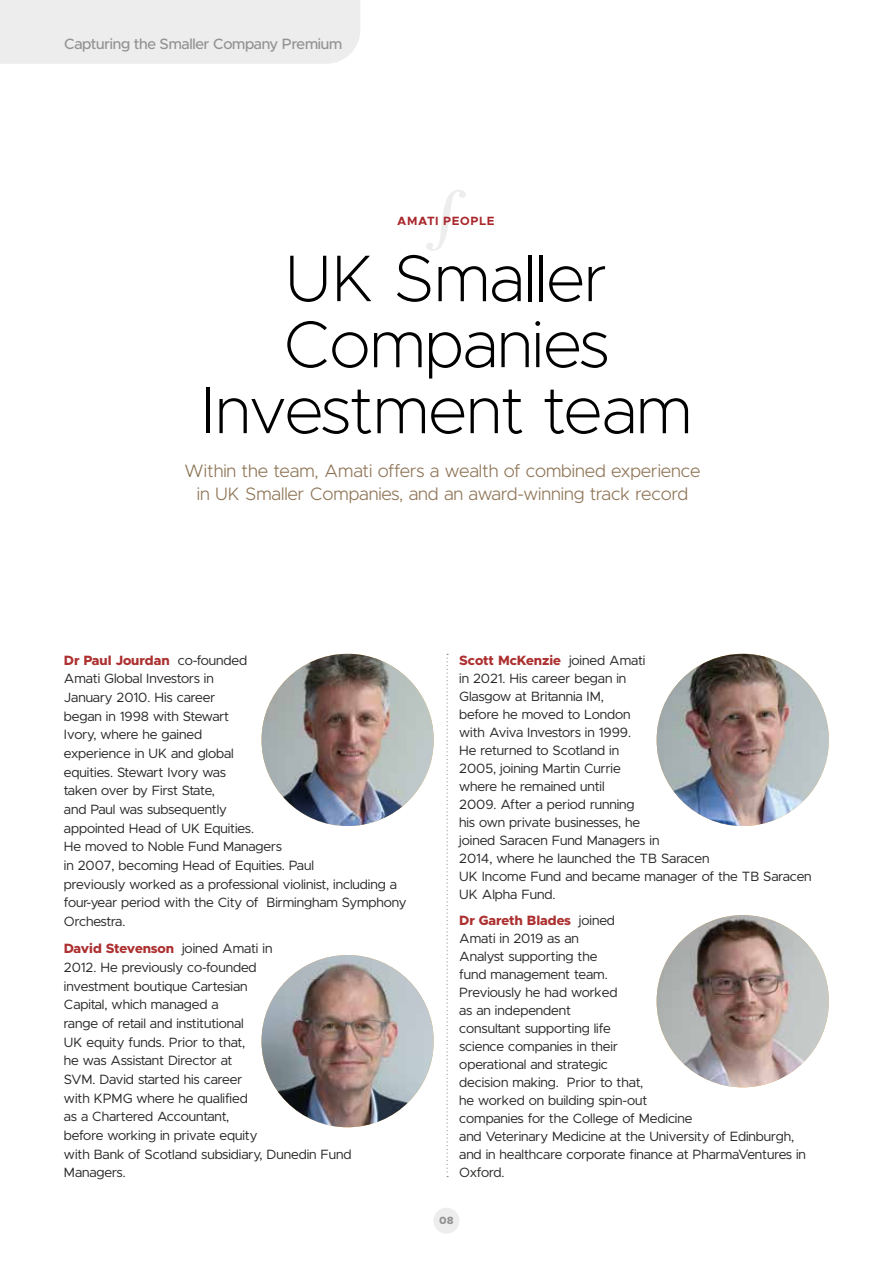
<style>
.page{position:relative;width:893px;height:1263px;background:#fff}
.page>*{position:absolute;margin:0;border:0;box-sizing:border-box;transform-origin:0 0}
.t1{font:200 66.15px/66px "Metropolis";letter-spacing:-.01em;color:#000;text-align:center}
.t2{font:300 18px/23.4px "Metropolis";letter-spacing:-.005em;color:#8e7455;text-align:center}
.t3{font:500 15px "Metropolis";letter-spacing:-.015em;color:#929292}
.t4{font:13.5px/18px "Metropolis";letter-spacing:-.005em;color:#282827}
.t5{font:700 12px "Metropolis";letter-spacing:.05em;color:#a9262b}
.t6{font:800 10.5px "Metropolis";color:#929292}
.s1{font-weight:800;color:#ad3131}
</style>
<div class="page">
<div style="left:433px;top:1208px;width:26px;height:26px;background:#ededed;border-radius:50%"></div>
<svg style="left:426px;top:190px;width:40px;height:61px"></svg>
<div style="left:0;top:0;width:360px;height:64px;background:#ededed"></div>
<svg style="left:446px;top:654px;width:2px;height:523px"></svg>
<img style="left:261px;top:654px;width:173px;height:172px;border-radius:86px">
<img style="left:261px;top:955px;width:173px;height:172px;border-radius:86px">
<img style="left:657px;top:654px;width:172px;height:172px;border-radius:86px">
<img style="left:657px;top:915px;width:172px;height:172px;border-radius:86px">
<p class="t3" style="left:64px;top:35px;width:279px">Capturing the Smaller Company Premium</p>
<p class="t5" style="left:397px;top:213px;width:99px">AMATI PEOPLE</p>
<h1 class="t1" style="left:200px;top:245px;width:493px">UK Smaller<br>Companies<br>Investment team</h1>
<h2 class="t2" style="left:184px;top:459px;width:518px">Within the team, Amati offers a wealth of combined experience in UK Smaller Companies, and an award-winning track record</h2>
<p class="t4" style="left:64px;top:651px;width:344px;line-height:18.6px"><span class="s1">Dr Paul Jourdan</span> co-founded<br>Amati Global Investors in<br>January 2010. His career<br>began in 1998 with Stewart<br>Ivory, where he gained<br>experience in UK and global<br>equities. Stewart Ivory was<br>taken over by First State,<br>and Paul was subsequently<br>appointed Head of UK Equities.<br>He moved to Noble Fund Managers<br>in 2007, becoming Head of Equities. Paul<br>previously worked as a professional violinist, including a four-year period with the City of Birmingham Symphony<br>Orchestra.</p>
<p class="t4" style="left:64px;top:939px;width:289px;line-height:18.6px"><span class="s1">David Stevenson</span> joined Amati in<br>2012. He previously co-founded<br>investment boutique Cartesian<br>Capital, which managed a<br>range of retail and institutional<br>UK equity funds. Prior to that,<br>he was Assistant Director at<br>SVM. David started his career<br>with KPMG where he qualified<br>as a Chartered Accountant,<br>before working in private equity<br>with Bank of Scotland subsidiary, Dunedin Fund<br>Managers.</p>
<p class="t4" style="left:459px;top:651px;width:354px"><span class="s1">Scott McKenzie</span> joined Amati<br>in 2021. His career began in<br>Glasgow at Britannia IM,<br>before he moved to London<br>with Aviva Investors in 1999.<br>He returned to Scotland in<br>2005, joining Martin Currie<br>where he remained until<br>2009. After a period running<br>his own private businesses, he<br>joined Saracen Fund Managers in<br>2014, where he launched the TB Saracen<br>UK Income Fund and became manager of the TB Saracen<br>UK Alpha Fund.</p>
<p class="t4" style="left:459px;top:911px;width:348px"><span class="s1">Dr Gareth Blades</span> joined<br>Amati in 2019 as an<br>Analyst supporting the<br>fund management team.<br>Previously he had worked<br>as an independent<br>consultant supporting life<br>science companies in their<br>operational and strategic<br>decision making. Prior to that,<br>he worked on building spin-out<br>companies for the College of Medicine<br>and Veterinary Medicine at the University of Edinburgh, and in healthcare corporate finance at PharmaVentures in<br>Oxford.</p>
<p class="t6" style="left:439px;top:1214px;width:16px">08</p>
</div>
